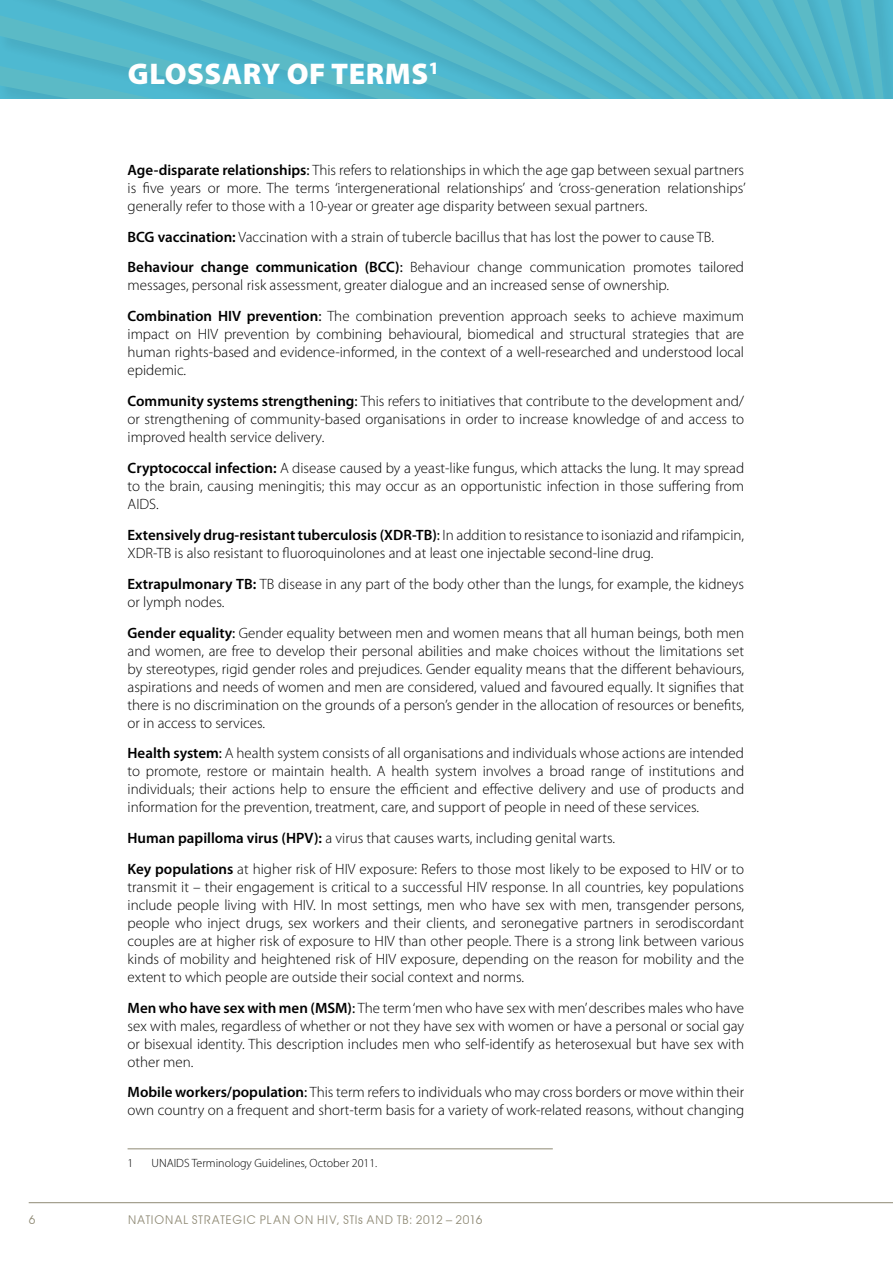
<style>
.page{position:relative;width:893px;height:1263px;background:#fff}
.page>*{position:absolute;margin:0;border:0;box-sizing:border-box;transform-origin:0 0}
.t1{font:900 30px "Myriad Pro";letter-spacing:.02em;color:#fff}
.t2{font:300 15px/18px "Myriad Pro";color:#000;text-align:justify}
.t3{font:12px "Avant Garde";letter-spacing:.03em;color:#8e8974}
.t4{font:300 12px "Myriad Pro";color:#000}
.s1{font-weight:600}
.s2{font-weight:400}
</style>
<div class="page">
<hr style="left:29px;top:1202px;width:864px;height:1px;background:#8e8974">
<svg style="left:0;top:0;width:893px;height:99px;background:#52b7ca"></svg>
<hr style="left:128px;top:1148px;width:425px;height:1px;background:#8e8974">
<h1 class="t1" style="left:128px;top:57px;width:312px">GLOSSARY OF TERMS<sup>1</sup></h1>
<p class="t2" style="left:128px;top:161px;width:620px"><span class="s1">Age-disparate relationships</span><span class="s2">:</span> This refers to relationships in which the age gap between sexual partners is five years or more. The terms ‘intergenerational relationships’ and ‘cross-generation relationships’ generally refer to those with a 10-year or greater age disparity between sexual partners.</p>
<p class="t2" style="left:128px;top:221px;width:618px;line-height:30.8px"><span class="s1">BCG vaccination:</span> Vaccination with a strain of tubercle bacillus that has lost the power to cause TB.<br><span class="s1">Behaviour change communication (BCC)</span><span class="s2">:</span> Behaviour change communication promotes tailored</p>
<p class="t2" style="left:128px;top:270px;width:618px;line-height:30.8px">messages, personal risk assessment, greater dialogue and an increased sense of ownership.<br><span class="s1">Combination HIV prevention</span><span class="s2">:</span> The combination prevention approach seeks to achieve maximum</p>
<p class="t2" style="left:128px;top:325px;width:618px">impact on HIV prevention by combining behavioural, biomedical and structural strategies that are human rights-based and evidence-informed, in the context of a well-researched and understood local epidemic.</p>
<p class="t2" style="left:128px;top:392px;width:618px"><span class="s1">Community systems strengthening</span><span class="s2">:</span> This refers to initiatives that contribute to the development and/ or strengthening of community-based organisations in order to increase knowledge of and access to improved health service delivery.</p>
<p class="t2" style="left:128px;top:459px;width:618px"><span class="s1">Cryptococcal infection:</span> A disease caused by a yeast-like fungus, which attacks the lung. It may spread to the brain, causing meningitis; this may occur as an opportunistic infection in those suffering from AIDS.</p>
<p class="t2" style="left:128px;top:526px;width:618px"><span class="s1">Extensively drug-resistant tuberculosis (XDR-TB)</span><span class="s2">:</span> In addition to resistance to isoniazid and rifampicin,<br>XDR-TB is also resistant to fluoroquinolones and at least one injectable second-line drug.</p>
<p class="t2" style="left:128px;top:575px;width:618px"><span class="s1">Extrapulmonary TB:</span> TB disease in any part of the body other than the lungs, for example, the kidneys or lymph nodes.</p>
<p class="t2" style="left:128px;top:624px;width:618px"><span class="s1">Gender equality</span><span class="s2">:</span> Gender equality between men and women means that all human beings, both men and women, are free to develop their personal abilities and make choices without the limitations set by stereotypes, rigid gender roles and prejudices. Gender equality means that the different behaviours, aspirations and needs of women and men are considered, valued and favoured equally. It signifies that there is no discrimination on the grounds of a person’s gender in the allocation of resources or benefits, or in access to services.</p>
<p class="t2" style="left:128px;top:744px;width:618px"><span class="s1">Health system</span><span class="s2">:</span> A health system consists of all organisations and individuals whose actions are intended to promote, restore or maintain health. A health system involves a broad range of institutions and individuals; their actions help to ensure the efficient and effective delivery and use of products and information for the prevention, treatment, care, and support of people in need of these services.</p>
<p class="t2" style="left:128px;top:823px;width:618px;line-height:30.8px"><span class="s1">Human papilloma virus (HPV):</span> a virus that causes warts, including genital warts.<br><span class="s1">Key populations</span> at higher risk of HIV exposure: Refers to those most likely to be exposed to HIV or to</p>
<p class="t2" style="left:128px;top:878px;width:618px">transmit it – their engagement is critical to a successful HIV response. In all countries, key populations include people living with HIV. In most settings, men who have sex with men, transgender persons, people who inject drugs, sex workers and their clients, and seronegative partners in serodiscordant couples are at higher risk of exposure to HIV than other people. There is a strong link between various kinds of mobility and heightened risk of HIV exposure, depending on the reason for mobility and the extent to which people are outside their social context and norms.</p>
<p class="t2" style="left:128px;top:999px;width:618px"><span class="s1">Men who have sex with men (MSM)</span><span class="s2">:</span> The term ‘men who have sex with men’ describes males who have sex with males, regardless of whether or not they have sex with women or have a personal or social gay or bisexual identity. This description includes men who self-identify as heterosexual but have sex with other men.</p>
<p class="t2" style="left:128px;top:1083px;width:618px"><span class="s1">Mobile workers/population</span><span class="s2">:</span> This term refers to individuals who may cross borders or move within their own country on a frequent and short-term basis for a variety of work-related reasons, without changing</p>
<p class="t4" style="left:128px;top:1156px;width:7px">1</p>
<p class="t4" style="left:152px;top:1156px;width:227px">UNAIDS Terminology Guidelines, October 2011.</p>
<p class="t3" style="left:29px;top:1212px;width:8px">6</p>
<p class="t3" style="left:128px;top:1212px;width:356px">NATIONAL STRATEGIC PLAN ON HIV, STIs AND TB: 2012 – 2016</p>
</div>
